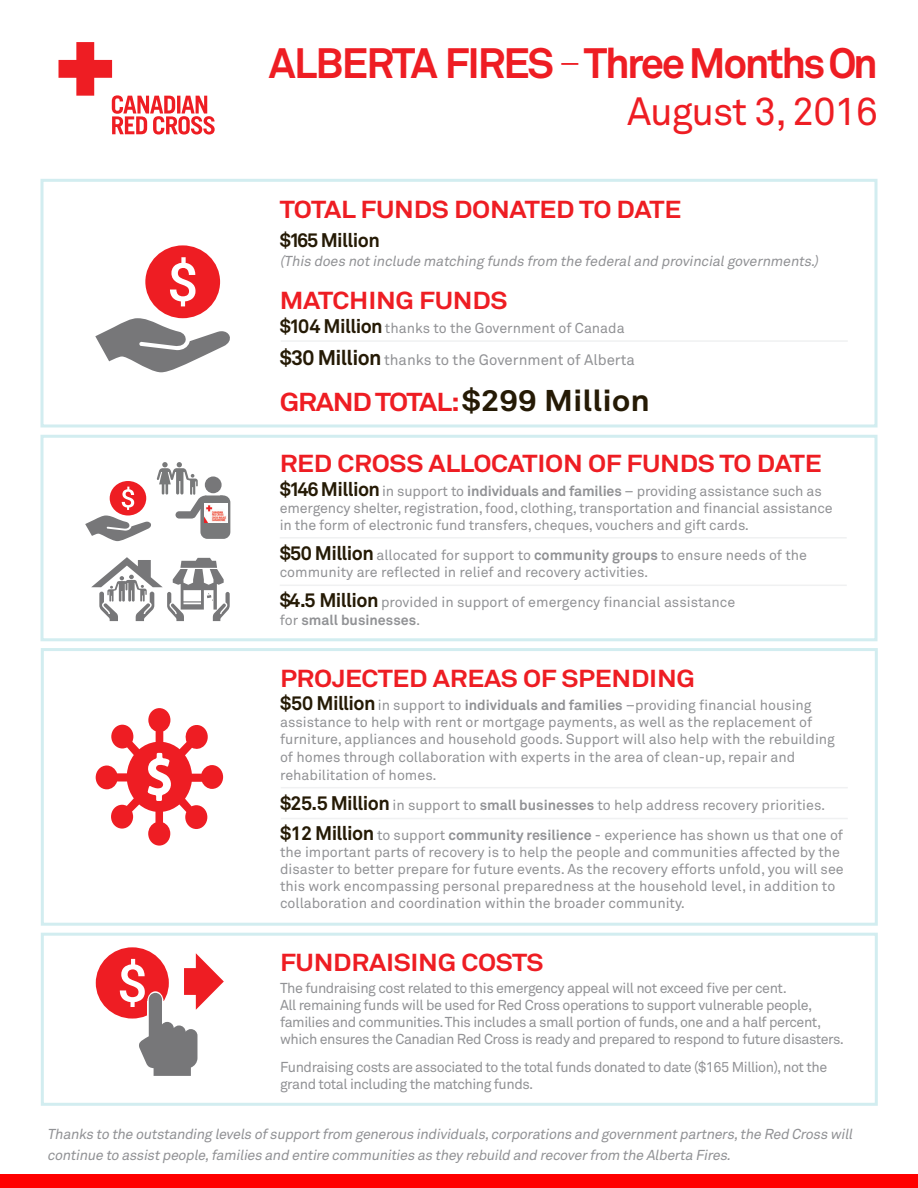
<style>
.page{position:relative;width:918px;height:1188px;background:#fff}
.page>*{position:absolute;margin:0;border:0;box-sizing:border-box;transform-origin:0 0}
.t1{font:700 42px "Akkurat Std";letter-spacing:-.06em;color:#ee1d23}
.t2{font:39px "Akkurat Std";letter-spacing:-.025em;color:#ee1d23}
.t3{font:700 25.65px "Akkurat Std";letter-spacing:-.04em;color:#ee1d23;scale:1.11 1}
.t4{font:700 24.3px "Akkurat Std";letter-spacing:-.01em;color:#ee1d23;scale:1.11 1}
.t5{font:700 19.5px "Akkurat Std";letter-spacing:-.03em;color:#251a05}
.t6{font:700 16.5px "Akkurat Std";color:#ee1d23}
.t7{font:15px "Akkurat Std";color:#919295}
.t8{font:14.25px/17.1px "Akkurat Std";letter-spacing:-.005em;color:#919295}
.t9{font:14.25px/17.1px "Akkurat Std";letter-spacing:-.03em;color:#919295}
.t10{font:italic 14.25px/21px "Akkurat Std";color:#919295}
.s1{font-weight:700;font-size:19.5px;color:#251a05}
.s2{font-weight:700;font-size:21px;color:#251a05}
.s3{font-size:29.7px;color:#251a05}
.s4{font-weight:700}
</style>
<div class="page">
<div style="left:0;top:1174px;width:918px;height:14px;background:#f00"></div>
<svg style="left:58px;top:42px;width:157px;height:93px"></svg>
<div style="left:40px;top:435px;width:838px;height:206px;border:3px solid #d2edf0"></div>
<hr style="left:280px;top:537px;width:567px;height:2px;background:#f0f1f2">
<hr style="left:280px;top:585px;width:567px;height:1px;background:#f0f1f2">
<svg style="left:85px;top:462px;width:145px;height:79px"></svg>
<img style="left:204px;top:503px;width:24px;height:19px">
<svg style="left:91px;top:557px;width:139px;height:64px"></svg>
<div style="left:40px;top:179px;width:838px;height:248px;border:3px solid #d2edf0"></div>
<svg style="left:95px;top:245px;width:135px;height:127px"></svg>
<hr style="left:281px;top:340px;width:567px;height:2px;background:#f0f1f2">
<div style="left:41px;top:933px;width:837px;height:173px;border:3px solid #d2edf0"></div>
<div style="left:41px;top:648px;width:837px;height:278px;border:3px solid #d2edf0"></div>
<svg style="left:96px;top:708px;width:127px;height:138px"></svg>
<hr style="left:281px;top:787px;width:567px;height:1px;background:#f0f1f2">
<hr style="left:281px;top:818px;width:567px;height:1px;background:#f0f1f2">
<svg style="left:96px;top:947px;width:128px;height:129px"></svg>
<p class="t1" style="left:269px;top:38px;width:287px">ALBERTA FIRES</p>
<p class="t1" style="left:584px;top:38px;width:296px">Three Months On</p>
<p class="t2" style="left:627px;top:89px;width:252px">August 3, 2016</p>
<p class="t6" style="left:561px;top:53px;width:20px">—</p>
<p class="t4" style="left:280px;top:194px;width:363px">TOTAL FUNDS DONATED TO DATE</p>
<p class="t5" style="left:280px;top:228px;width:102px">$165 Million</p>
<p class="t10" style="left:280px;top:251px;width:543px">(This does notinclude matching funds from the federaland provincialgovernments.)</p>
<p class="t4" style="left:280px;top:286px;width:207px">MATCHING FUNDS</p>
<p class="t8" style="left:280px;top:319px;width:346px"><span class="s1">$104 Million</span>thanks to the Government of Canada</p>
<p class="t7" style="left:280px;top:351px;width:357px"><span class="s2">$30 Million</span> thanks to the Government of Alberta</p>
<p class="t3" style="left:280px;top:386px;width:335px">GRAND TOTAL: <span class="s3">$299 Million</span></p>
<p class="t4" style="left:280px;top:449px;width:490px">RED CROSS ALLOCATION OF FUNDS TO DATE</p>
<p class="t8" style="left:280px;top:482px;width:554px"><span class="s1">$146 Million</span> in support to <span class="s4">individuals and families</span> – providing assistance such as emergency shelter, registration, food, clothing, transportation and financial assistance in the form of electronic fund transfers, cheques, vouchers and gift cards.</p>
<p class="t8" style="left:280px;top:547px;width:529px"><span class="s1">$50 Million</span> allocated for support to <span class="s4">community groups</span> to ensure needs of the community are reflected in relief and recovery activities.</p>
<p class="t8" style="left:280px;top:594px;width:457px"><span class="s1">$4.5 Million</span> provided in support of emergency financial assistance for <span class="s4">small businesses</span>.</p>
<p class="t4" style="left:280px;top:663px;width:375px">PROJECTED AREAS OF SPENDING</p>
<p class="t8" style="left:280px;top:697px;width:556px"><span class="s1">$50 Million</span>in support to <span class="s4">individuals and families</span> –providing financial housing assistance to help with rent or mortgage payments, as well as the replacement of furniture, appliances and household goods. Support will also help with the rebuilding of homes through collaboration with experts in the area of clean-up, repair and rehabilitation of homes.</p>
<p class="t8" style="left:280px;top:796px;width:547px"><span class="s1">$25.5 Million</span> in support to <span class="s4">small businesses</span> to help address recovery priorities.</p>
<p class="t8" style="left:280px;top:826px;width:565px"><span class="s1">$12 Million</span> to support <span class="s4">community resilience</span> - experience has shown us that one of the important parts of recovery is to help the people and communities affected by the disaster to better prepare for future events. As the recovery efforts unfold, you will see this work encompassing personal preparedness at the household level, in addition to collaboration and coordination within the broader community.</p>
<p class="t4" style="left:280px;top:948px;width:239px">FUNDRAISING COSTS</p>
<p class="t9" style="left:280px;top:979px;width:566px">The fundraising cost related to this emergency appeal will not exceed five per cent.<br>All remaining funds will be used for Red Cross operations to support vulnerable people, families and communities. This includes a small portion of funds, one and a half percent, which ensures the Canadian Red Cross is ready and prepared to respond to future disasters.</p>
<p class="t9" style="left:280px;top:1059px;width:549px">Fundraising costs are associated to the total funds donated to date ($165 Million), not the grand total including the matching funds.</p>
<p class="t10" style="left:47px;top:1123px;width:810px">Thanks to the outstanding levels ofsupportfrom generous individuals,corporations and governmentpartners,the Red Cross will continue to assistpeople,families and entire communities as they rebuild and recoverfrom the Alberta Fires.</p>
</div>
